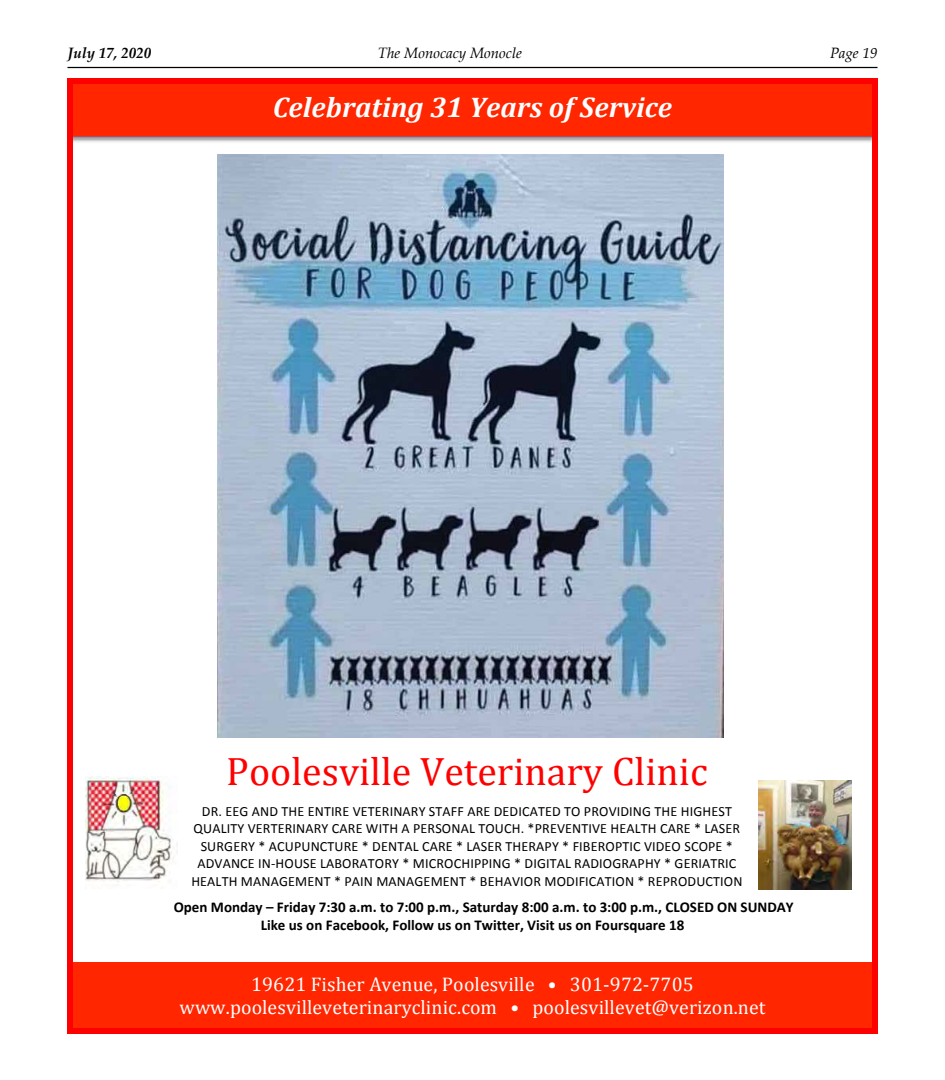
<style>
.page{position:relative;width:945px;height:1080px;background:#fff}
.page>*{position:absolute;margin:0;border:0;box-sizing:border-box;transform-origin:0 0}
.t1{font:39.88px "Cambria";color:#f00}
.t2{font:italic 700 28.5px "Cambria";letter-spacing:.005em;color:#fff}
.t3{font:19.75px/23.8px "Cambria";letter-spacing:.005em;color:#fff;text-align:center}
.t4{font:700 15px/18.2px "Calibri";color:#000}
.t5{font:italic 15px "Palatino Linotype";color:#000}
.t6{font:italic 700 15px "Palatino Linotype";color:#000}
.t7{font:14.12px/17.5px "Calibri";letter-spacing:.01em;color:#000;text-align:center}
</style>
<div class="page">
<hr style="left:68px;top:67px;width:810px;height:1px;background:#000">
<div style="left:73px;top:84px;width:799px;height:54px;background:#ff2600"></div>
<div style="left:68px;top:963px;width:810px;height:67px;background:#ff2600"></div>
<img style="left:86px;top:776px;width:91px;height:106px">
<img style="left:759px;top:781px;width:92px;height:109px">
<img style="left:759px;top:785px;width:92px;height:100px">
<svg style="left:68px;top:79px;width:5px;height:5px"></svg>
<div style="left:73px;top:79px;width:799px;height:5px;background:#f00"></div>
<svg style="left:872px;top:79px;width:6px;height:5px"></svg>
<div style="left:68px;top:84px;width:5px;height:944px;background:#f00"></div>
<div style="left:872px;top:84px;width:6px;height:944px;background:#f00"></div>
<svg style="left:68px;top:1028px;width:5px;height:6px"></svg>
<div style="left:73px;top:1028px;width:799px;height:6px;background:#f00"></div>
<svg style="left:872px;top:1028px;width:6px;height:6px"></svg>
<img style="left:218px;top:154px;width:505px;height:584px">
<p class="t6" style="left:68px;top:43px;width:85px">July 17, 2020</p>
<p class="t5" style="left:378px;top:43px;width:146px">The Monocacy Monocle</p>
<p class="t5" style="left:830px;top:43px;width:49px">Page 19</p>
<h2 class="t2" style="left:273px;top:88px;width:401px">Celebrating 31 Years of Service</h2>
<h1 class="t1" style="left:226px;top:748px;width:483px">Poolesville Veterinary Clinic</h1>
<p class="t7" style="left:191px;top:801px;width:553px">DR. EEG AND THE ENTIRE VETERINARY STAFF ARE DEDICATED TO PROVIDING THE HIGHEST QUALITY VERTERINARY CARE WITH A PERSONAL TOUCH. *PREVENTIVE HEALTH CARE * LASER SURGERY * ACUPUNCTURE * DENTAL CARE * LASER THERAPY * FIBEROPTIC VIDEO SCOPE * ADVANCE IN-HOUSE LABORATORY * MICROCHIPPING * DIGITAL RADIOGRAPHY * GERIATRIC HEALTH MANAGEMENT * PAIN MANAGEMENT * BEHAVIOR MODIFICATION * REPRODUCTION</p>
<p class="t4" style="left:261px;top:897px;width:535px;text-indent:-87px">Open Monday – Friday 7:30 a.m. to 7:00 p.m., Saturday 8:00 a.m. to 3:00 p.m., CLOSED ON SUNDAY<br>Like us on Facebook, Follow us on Twitter, Visit us on Foursquare 18</p>
<h3 class="t3" style="left:179px;top:972px;width:587px">19621 Fisher Avenue, Poolesville • 301-972-7705 www.poolesvilleveterinaryclinic.com • poolesvillevet@verizon.net</h3>
</div>
